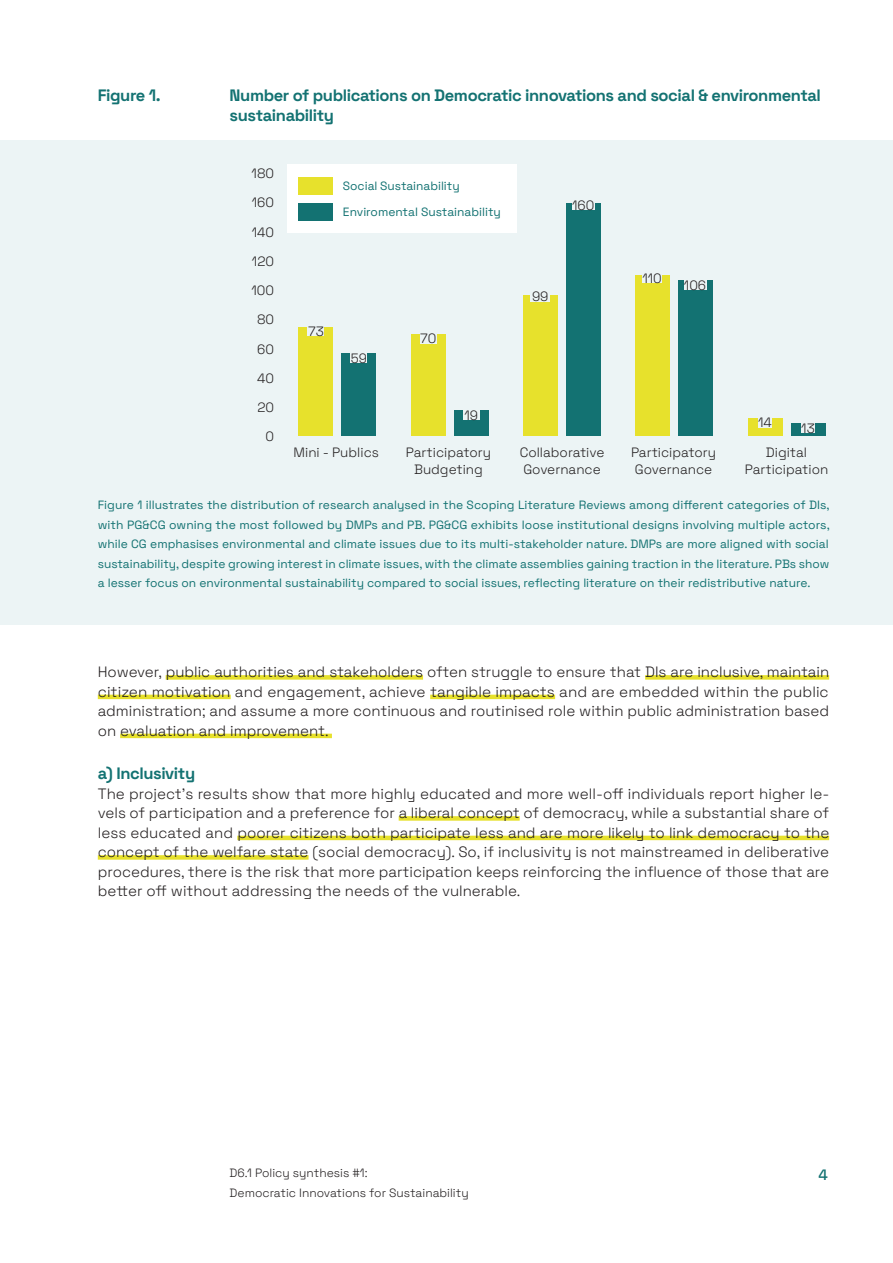
<style>
.page{position:relative;width:893px;height:1263px;background:#fff}
.page>*{position:absolute;margin:0;border:0;box-sizing:border-box;transform-origin:0 0}
.t1{font:700 16.5px/19.5px "Space Grotesk";letter-spacing:-.025em;color:#137272}
.t2{font:300 15px/19.5px "Space Grotesk";color:#231f20;text-align:justify}
.t3{font:500 15px "Space Grotesk";color:#137272}
.t4{font:300 13.5px/29.2px "Space Grotesk";color:#231f20;text-align:center}
.t5{font:12px/19.5px "Space Grotesk";color:#137272;text-align:justify}
.t6{font:300 12px "Space Grotesk";color:#231f20}
</style>
<div class="page">
<div style="left:0;top:140px;width:893px;height:485px;background:#ecf4f5"></div>
<div style="left:166px;top:675px;width:257px;height:5px;background:#e7e12c"></div>
<div style="left:645px;top:675px;width:184px;height:5px;background:#e7e12c"></div>
<hr style="left:98px;top:695px;width:133px;height:4px;background:#e7e12c">
<hr style="left:430px;top:695px;width:125px;height:4px;background:#e7e12c">
<hr style="left:120px;top:734px;width:212px;height:4px;background:#e7e12c">
<div style="left:399px;top:816px;width:121px;height:5px;background:#e7e12c"></div>
<hr style="left:237px;top:836px;width:592px;height:4px;background:#e7e12c">
<div style="left:98px;top:855px;width:211px;height:5px;background:#e7e12c"></div>
<div style="left:299px;top:327px;width:34px;height:109px;background:#e7e12c"></div>
<div style="left:287px;top:165px;width:229px;height:68px;background:#fff"></div>
<div style="left:299px;top:178px;width:34px;height:17px;background:#e7e12c"></div>
<div style="left:299px;top:204px;width:34px;height:17px;background:#137272"></div>
<div style="left:411px;top:334px;width:34px;height:102px;background:#e7e12c"></div>
<div style="left:524px;top:295px;width:34px;height:141px;background:#e7e12c"></div>
<div style="left:635px;top:276px;width:34px;height:160px;background:#e7e12c"></div>
<div style="left:748px;top:419px;width:34px;height:17px;background:#e7e12c"></div>
<div style="left:342px;top:353px;width:34px;height:83px;background:#137272"></div>
<div style="left:454px;top:411px;width:34px;height:25px;background:#137272"></div>
<div style="left:567px;top:203px;width:34px;height:233px;background:#137272"></div>
<div style="left:678px;top:280px;width:34px;height:156px;background:#137272"></div>
<div style="left:791px;top:423px;width:34px;height:13px;background:#137272"></div>
<div style="left:758px;top:414px;width:14px;height:13px;background:#ecf4f5"></div>
<div style="left:642px;top:269px;width:20px;height:14px;background:#ecf4f5"></div>
<div style="left:530px;top:288px;width:20px;height:13px;background:#ecf4f5"></div>
<div style="left:420px;top:330px;width:16px;height:13px;background:#ecf4f5"></div>
<div style="left:308px;top:322px;width:16px;height:14px;background:#ecf4f5"></div>
<div style="left:463px;top:407px;width:16px;height:13px;background:#ecf4f5"></div>
<div style="left:351px;top:350px;width:16px;height:13px;background:#ecf4f5"></div>
<div style="left:684px;top:276px;width:22px;height:14px;background:#ecf4f5"></div>
<div style="left:572px;top:196px;width:22px;height:14px;background:#ecf4f5"></div>
<div style="left:801px;top:420px;width:14px;height:13px;background:#ecf4f5"></div>
<p class="t1" style="left:98px;top:85px;width:64px">Figure 1.</p>
<p class="t1" style="left:230px;top:85px;width:593px">Number of publications on Democratic innovations and social &amp; environmental sustainability</p>
<p class="t4" style="left:251px;top:158px;width:24px;text-align:right">180<br>160<br>140<br>120<br>100<br>80<br>60<br>40<br>20<br>0</p>
<p class="t5" style="left:343px;top:172px;width:159px;line-height:26.1px">Social Sustainability<br>Enviromental Sustainability</p>
<p class="t4" style="left:308px;top:316px;width:17px">73</p>
<p class="t4" style="left:351px;top:343px;width:18px">59</p>
<p class="t4" style="left:420px;top:323px;width:18px">70</p>
<p class="t4" style="left:464px;top:400px;width:15px">19</p>
<p class="t4" style="left:572px;top:190px;width:24px">160</p>
<p class="t4" style="left:532px;top:281px;width:18px">99</p>
<p class="t4" style="left:642px;top:262px;width:21px">110</p>
<p class="t4" style="left:684px;top:269px;width:24px">106</p>
<p class="t4" style="left:758px;top:407px;width:15px">14</p>
<p class="t4" style="left:801px;top:413px;width:15px">13</p>
<p class="t4" style="left:520px;top:443px;width:86px;line-height:17.2px;text-align:left">Collaborative<br>Governance</p>
<p class="t4" style="left:294px;top:437px;width:87px">Mini - Publics</p>
<p class="t4" style="left:406px;top:443px;width:87px;line-height:17.2px">Participatory<br>Budgeting</p>
<p class="t4" style="left:631px;top:443px;width:87px;line-height:17.2px;text-align:left">Participatory<br>Governance</p>
<p class="t4" style="left:745px;top:443px;width:85px;line-height:17.2px">Digital<br>Participation</p>
<p class="t5" style="left:98px;top:495px;width:733px">Figure 1 illustrates the distribution of research analysed in the Scoping Literature Reviews among different categories of DIs, with PG&amp;CG owning the most followed by DMPs and PB. PG&amp;CG exhibits loose institutional designs involving multiple actors, while CG emphasises environmental and climate issues due to its multi-stakeholder nature. DMPs are more aligned with social sustainability, despite growing interest in climate issues, with the climate assemblies gaining traction in the literature. PBs show a lesser focus on environmental sustainability compared to social issues, reflecting literature on their redistributive nature.</p>
<p class="t2" style="left:98px;top:662px;width:733px">However, public authorities and stakeholders often struggle to ensure that DIs are inclusive, maintain citizen motivation and engagement, achieve tangible impacts and are embedded within the public administration; and assume a more continuous and routinised role within public administration based on evaluation and improvement.</p>
<p class="t1" style="left:98px;top:763px;width:99px">a) Inclusivity</p>
<p class="t2" style="left:98px;top:783px;width:733px;text-align:left">The project’s results show that more highly educated and more well-off individuals report higher le&shy;vels of participation and a preference for a liberal concept of democracy, while a substantial share of less educated and poorer citizens both participate less and are more likely to link democracy to the concept of the welfare state (social democracy). So, if inclusivity is not mainstreamed in deliberative procedures, there is the risk that more participation keeps reinforcing the influence of those that are better off without addressing the needs of the vulnerable.</p>
<p class="t6" style="left:230px;top:1164px;width:139px">D6.1 Policy synthesis #1:</p>
<p class="t3" style="left:818px;top:1163px;width:11px">4</p>
<p class="t6" style="left:230px;top:1183px;width:241px">Democratic Innovations for Sustainability</p>
</div>
